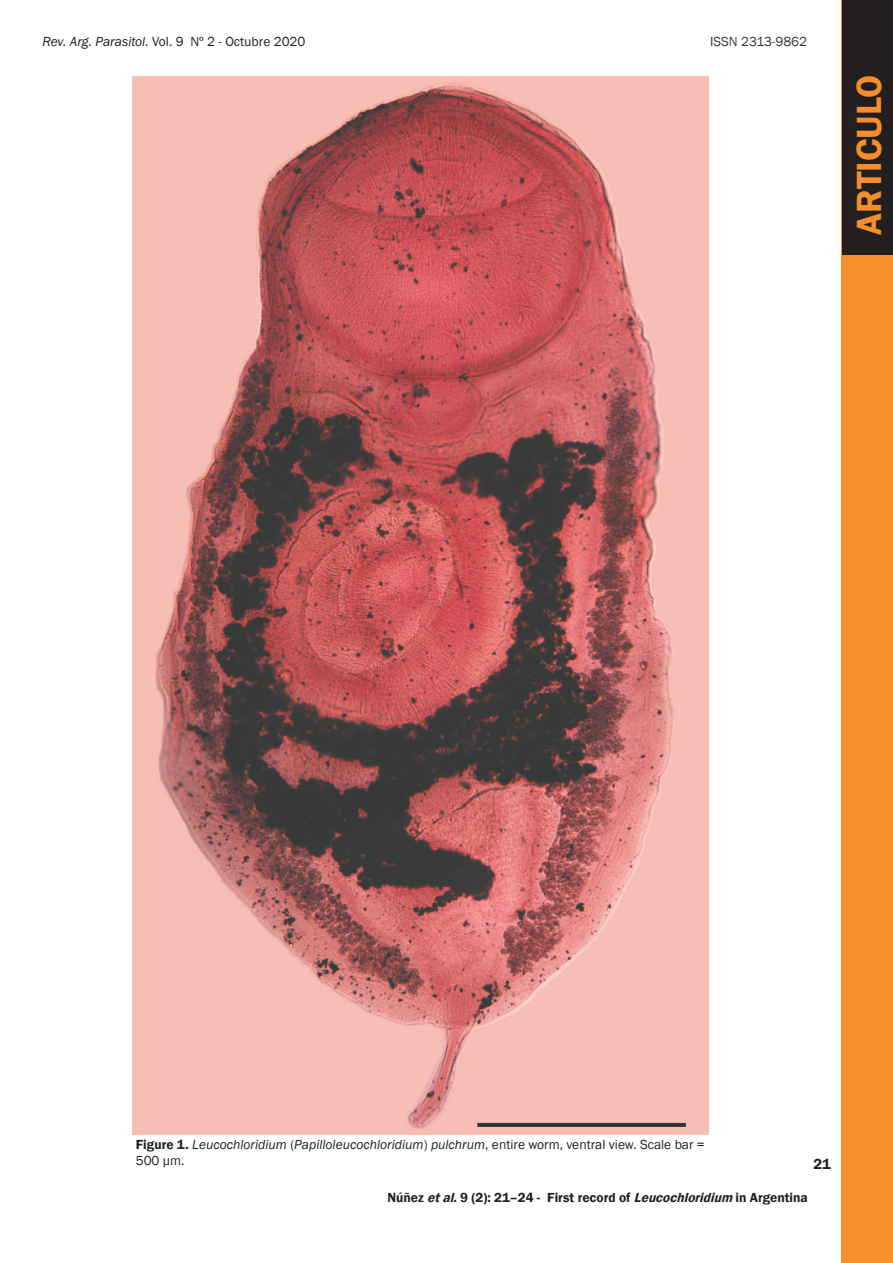
<style>
.page{position:relative;width:893px;height:1263px;background:#fff}
.page>*{position:absolute;margin:0;border:0;box-sizing:border-box;transform-origin:0 0}
.t1{font:600 36px "Franklin Gothic";color:#f68e2b}
.t2{font:600 15px "Franklin Gothic";color:#231f20}
.t3{font:italic 13.5px/16.5px "Franklin Gothic";color:#231f20}
.t4{font:600 13.5px "Franklin Gothic";color:#231f20}
.t5{font:13.5px "Franklin Gothic";color:#231f20}
.t6{font:13.5px "Franklin Gothic";color:#333635}
.s1{font-style:italic}
.s2{font-weight:600;font-style:normal}
.s3{font-style:normal}
</style>
<div class="page">
<div style="left:842px;top:0;width:51px;height:1263px;background:#f68e2b"></div>
<div style="left:842px;top:0;width:51px;height:254px;background:#231f20"></div>
<img style="left:132px;top:76px;width:576px;height:1058px">
<p class="t5" style="left:43px;top:33px;width:264px"><span class="s1">Rev. Arg. Parasitol.</span> Vol. 9 Nº 2 - Octubre 2020</p>
<p class="t6" style="left:710px;top:33px;width:98px">ISSN 2313-9862</p>
<h1 class="t1" style="left:847px;top:235px;width:162px;rotate:-90deg">ARTICULO</h1>
<p class="t3" style="left:136px;top:1136px;width:570px"><span class="s2">Figure 1.</span> Leucochloridium <span class="s3">(</span>Papilloleucochloridium<span class="s3">)</span> pulchrum<span class="s3">, entire worm, ventral view. Scale bar =<br>500 μm.</span></p>
<p class="t2" style="left:813px;top:1155px;width:19px">21</p>
<p class="t4" style="left:387px;top:1189px;width:422px">Núñez <span class="s1">etal</span>. 9 (2): 21–24 - First record of <span class="s1">Leucochloridium</span> in Argentina</p>
</div>
